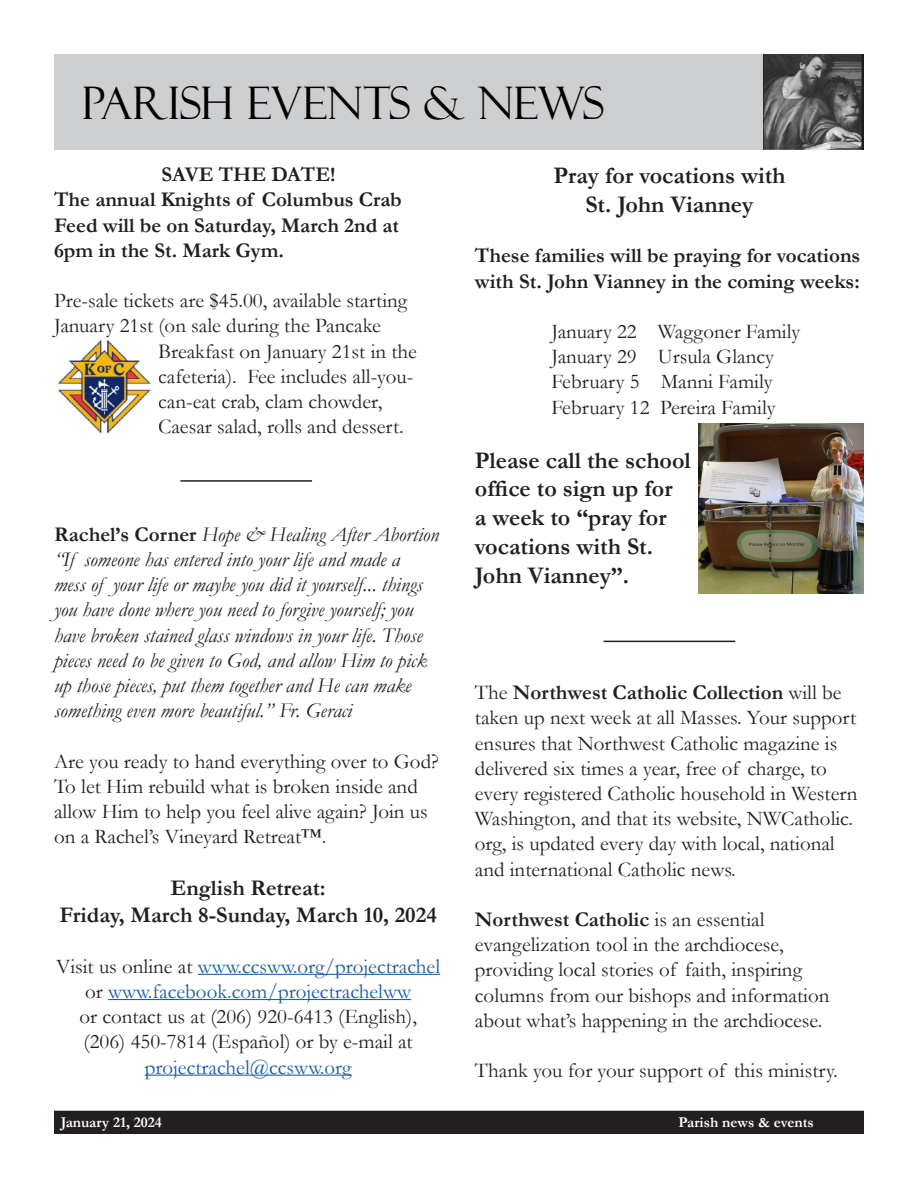
<style>
.page{position:relative;width:918px;height:1188px;background:#fff}
.page>*{position:absolute;margin:0;border:0;box-sizing:border-box;transform-origin:0 0}
.t1{font:45px "Felix Titling";color:#000}
.t2{font:700 24px/28.8px "Garamond";color:#231f20}
.t3{font:700 22.5px "Garamond";color:#231f20}
.t4{font:21px/25.2px "Garamond";color:#231f20}
.t5{font:italic 21px/25.2px "Garamond";color:#231f20}
.t6{font:700 21px/25.2px "Garamond";color:#231f20;text-align:justify}
.t7{font:700 15px "Garamond";color:#fff}
.s1{font-weight:700;font-style:normal}
.s2{color:#175d9e}
.s3{font-weight:700}
</style>
<div class="page">
<hr style="left:198px;top:974px;width:242px;height:1px;background:#175d9e">
<hr style="left:108px;top:999px;width:303px;height:1px;background:#175d9e">
<hr style="left:145px;top:1075px;width:207px;height:1px;background:#175d9e">
<img style="left:699px;top:423px;width:164px;height:171px">
<div style="left:55px;top:1111px;width:808px;height:22px;background:#231f20"></div>
<div style="left:54px;top:1111px;width:810px;height:23px;border:2px solid #231f20"></div>
<div style="left:54px;top:54px;width:810px;height:95px;background:#cdced0"></div>
<img style="left:764px;top:54px;width:100px;height:95px">
<hr style="left:180px;top:480px;width:132px;height:2px;background:#231f20">
<hr style="left:604px;top:641px;width:131px;height:1px;background:#231f20">
<img style="left:58px;top:340px;width:93px;height:94px">
<p class="t1" style="left:82px;top:77px;width:524px">PARISH EVENTS &amp; NEWS</p>
<p class="t6" style="left:161px;top:162px;width:176px">SAVE THE DATE!</p>
<p class="t6" style="left:54px;top:187px;width:349px">The annual Knights of Columbus Crab Feed will be on Saturday, March 2nd at 6pm in the St. Mark Gym.</p>
<p class="t4" style="left:54px;top:288px;width:355px">Pre-sale tickets are $45.00, available starting</p>
<p class="t4" style="left:54px;top:313px;width:329px">January 21st (on sale during the Pancake</p>
<p class="t4" style="left:158px;top:338px;width:260px">Breakfast on January 21st in the</p>
<p class="t4" style="left:158px;top:363px;width:257px">cafeteria). Fee includes all-you-</p>
<p class="t4" style="left:158px;top:388px;width:226px">can-eat crab, clam chowder,</p>
<p class="t4" style="left:158px;top:414px;width:247px">Caesar salad, rolls and dessert.</p>
<p class="t2" style="left:553px;top:161px;width:234px">Pray for vocations with</p>
<p class="t2" style="left:585px;top:190px;width:170px">St. John Vianney</p>
<p class="t6" style="left:475px;top:243px;width:387px">These families will be praying for vocations with St. John Vianney in the coming weeks:</p>
<p class="t4" style="left:551px;top:318px;width:250px">January 22 Waggoner Family</p>
<p class="t4" style="left:551px;top:344px;width:224px">January 29 Ursula Glancy</p>
<p class="t4" style="left:551px;top:369px;width:223px">February 5 Manni Family</p>
<p class="t4" style="left:551px;top:394px;width:226px">February 12 Pereira Family</p>
<p class="t2" style="left:475px;top:446px;width:218px">Please call the school office to sign up for<br>a week to “pray for vocations with St.<br>John Vianney”.</p>
<p class="t5" style="left:54px;top:521px;width:387px"><span class="s1">Rachel’s Corner</span> Hope &amp; Healing After Abortion</p>
<p class="t5" style="left:54px;top:546px;width:375px">“If someone has entered into your life and made a mess of your life or maybe you did it yourself... things you have done where you need to forgive yourself; you have broken stained glass windows in your life. Those pieces need to be given to God, and allow Him to pick up those pieces, put them together and He can make something even more beautiful.” Fr. Geraci</p>
<p class="t4" style="left:54px;top:748px;width:386px">Are you ready to hand everything over to God?<br>To let Him rebuild what is broken inside and allow Him to help you feel alive again? Join us on a Rachel’s Vineyard Retreat™.</p>
<p class="t3" style="left:171px;top:873px;width:157px">English Retreat:</p>
<p class="t3" style="left:59px;top:900px;width:379px">Friday, March 8-Sunday, March 10, 2024</p>
<p class="t4" style="left:56px;top:953px;width:386px;text-align:center">Visit us online at <span class="s2">www.ccsww.org/projectrachel </span>or <span class="s2">www.facebook.com/projectrachelww<br></span>or contact us at (206) 920-6413 (English), (206) 450-7814 (Español) or by e-mail at <span class="s2">projectrachel@ccsww.org</span></p>
<p class="t7" style="left:61px;top:1112px;width:103px">January 21, 2024</p>
<p class="t7" style="left:679px;top:1112px;width:137px">Parish news &amp; events</p>
<p class="t4" style="left:475px;top:680px;width:384px">The <span class="s3">Northwest Catholic Collection</span> will be taken up next week at all Masses. Your support ensures that Northwest Catholic magazine is delivered six times a year, free of charge, to every registered Catholic household in Western Washington, and that its website, NWCatholic. org, is updated every day with local, national and international Catholic news.</p>
<p class="t4" style="left:475px;top:906px;width:356px"><span class="s3">Northwest Catholic</span> is an essential evangelization tool in the archdiocese, providing local stories of faith, inspiring columns from our bishops and information about what’s happening in the archdiocese.</p>
<p class="t4" style="left:475px;top:1058px;width:364px">Thank you for your support of this ministry.</p>
</div>
